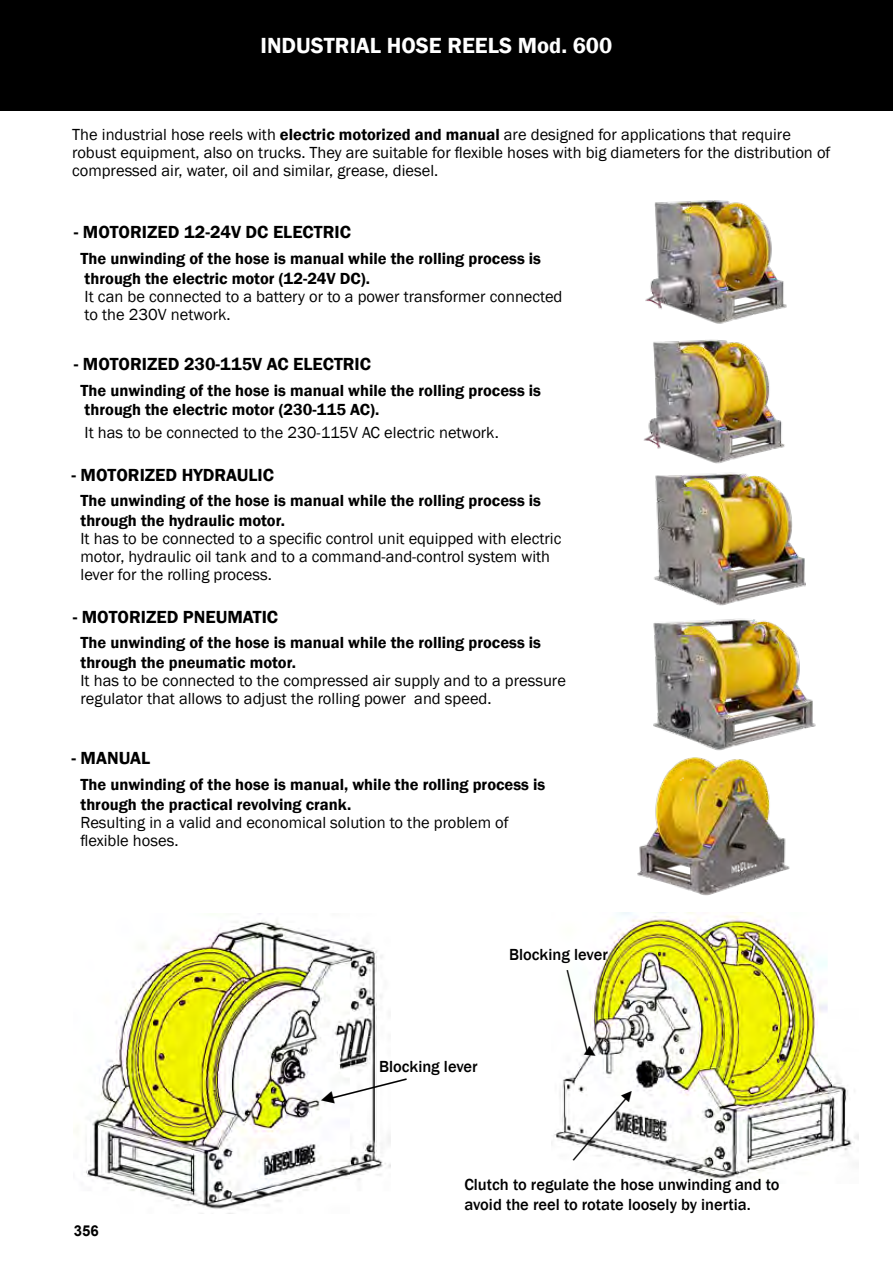
<style>
.page{position:relative;width:893px;height:1263px;background:#fff}
.page>*{position:absolute;margin:0;border:0;box-sizing:border-box;transform-origin:0 0}
.t1{font:600 22.5px "Franklin Gothic";color:#fff}
.t2{font:600 18px "Franklin Gothic";color:#000}
.t3{font:16.5px/18px "Franklin Gothic";color:#000}
.t4{font:600 16.5px/19.8px "Franklin Gothic";color:#000}
.t5{font:500 16.5px/19.8px "Franklin Gothic";color:#000}
.t6{font:700 15px "Arial";color:#000}
.s1{font-size:31.5px;color:#000}
.s2{font-weight:600}
</style>
<div class="page">
<img style="left:551px;top:912px;width:307px;height:271px">
<img style="left:86px;top:914px;width:305px;height:295px">
<img style="left:645px;top:200px;width:142px;height:124px">
<img style="left:643px;top:339px;width:142px;height:122px">
<img style="left:637px;top:757px;width:153px;height:139px">
<img style="left:653px;top:618px;width:163px;height:133px">
<img style="left:654px;top:461px;width:152px;height:145px">
<div style="left:0;top:0;width:893px;height:111px;background:#000"></div>
<svg style="left:319px;top:1078px;width:72px;height:29px"></svg>
<svg style="left:573px;top:1088px;width:63px;height:72px"></svg>
<svg style="left:567px;top:970px;width:32px;height:91px"></svg>
<h1 class="t1" style="left:260px;top:32px;width:373px">INDUSTRIAL HOSE REELS Mod. 600<span class="s1">O</span></h1>
<p class="t3" style="left:72px;top:125px;width:760px">The industrial hose reels with <span class="s2">electric motorized and manual</span> are designed for applications that require robust equipment, also on trucks. They are suitable for flexible hoses with big diameters for the distribution of compressed air, water, oil and similar, grease, diesel.</p>
<p class="t2" style="left:74px;top:221px;width:279px">- MOTORIZED 12-24V DC ELECTRIC</p>
<p class="t4" style="left:81px;top:249px;width:462px">The unwinding of the hose is manual while the rolling process is through the electric motor (12-24V DC).</p>
<p class="t3" style="left:85px;top:288px;width:479px">It can be connected to a battery or to a power transformer connected to the 230V network.</p>
<p class="t2" style="left:74px;top:353px;width:299px">- MOTORIZED 230-115V AC ELECTRIC</p>
<p class="t4" style="left:81px;top:380px;width:462px">The unwinding of the hose is manual while the rolling process is through the electric motor (230-115 AC).</p>
<p class="t3" style="left:85px;top:424px;width:416px">It has to be connected to the 230-115V AC electric network.</p>
<p class="t2" style="left:71px;top:464px;width:204px">- MOTORIZED HYDRAULIC</p>
<p class="t4" style="left:81px;top:491px;width:462px">The unwinding of the hose is manual while the rolling process is through the hydraulic motor.</p>
<p class="t3" style="left:81px;top:530px;width:482px">It has to be connected to a specific control unit equipped with electric motor, hydraulic oil tank and to a command-and-control system with lever for the rolling process.</p>
<p class="t2" style="left:73px;top:606px;width:207px">- MOTORIZED PNEUMATIC</p>
<p class="t4" style="left:81px;top:633px;width:462px">The unwinding of the hose is manual while the rolling process is through the pneumatic motor.</p>
<p class="t3" style="left:81px;top:672px;width:487px">It has to be connected to the compressed air supply and to a pressure regulator that allows to adjust the rolling power and speed.</p>
<p class="t2" style="left:71px;top:747px;width:80px">- MANUAL</p>
<p class="t4" style="left:81px;top:774px;width:466px">The unwinding of the hose is manual, while the rolling process is through the practical revolving crank.</p>
<p class="t3" style="left:81px;top:813px;width:430px">Resulting in a valid and economical solution to the problem of flexible hoses.</p>
<p class="t5" style="left:509px;top:945px;width:100px">Blocking lever</p>
<p class="t5" style="left:379px;top:1056px;width:100px">Blocking lever</p>
<p class="t6" style="left:74px;top:1220px;width:27px">356</p>
<p class="t5" style="left:464px;top:1175px;width:317px">Clutch to regulate the hose unwinding and to avoid the reel to rotate loosely by inertia.</p>
</div>
